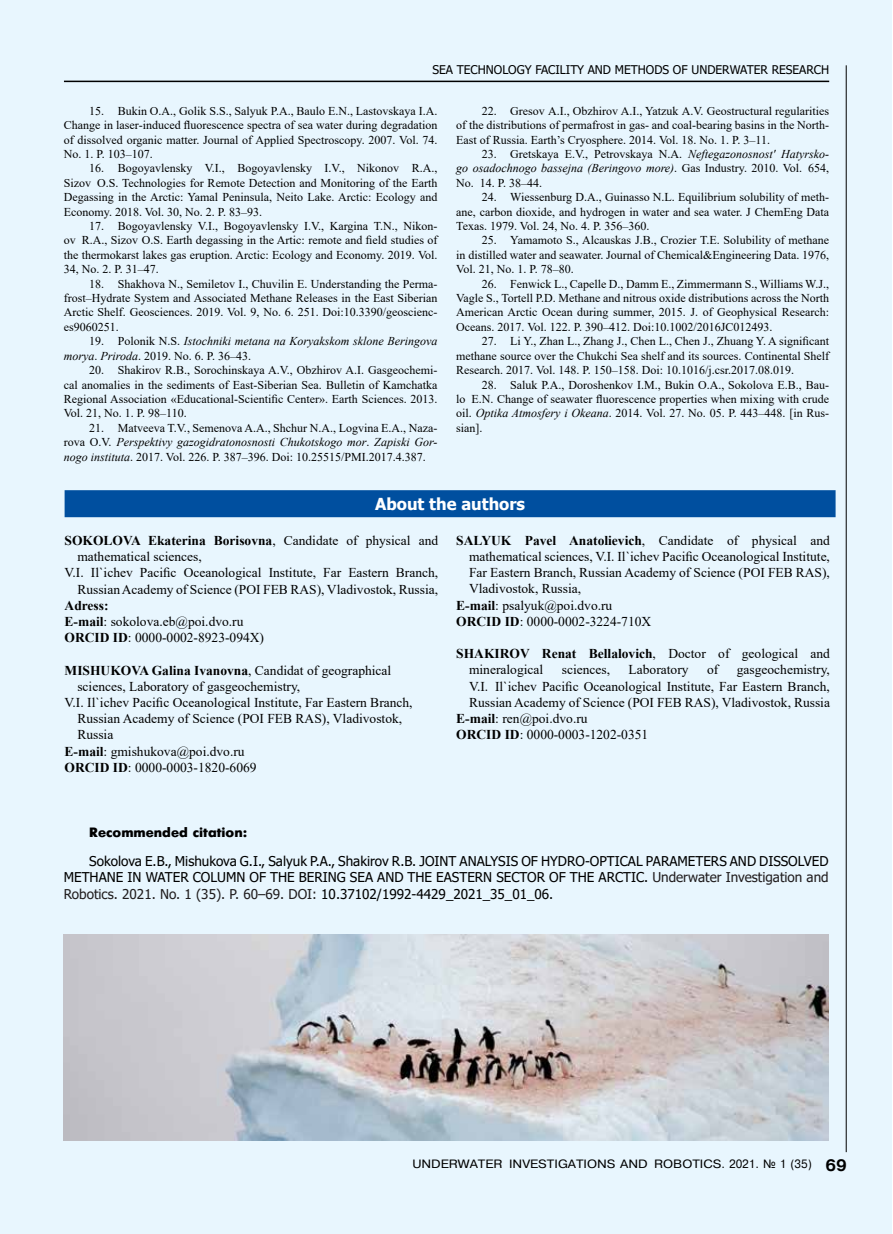
<style>
.page{position:relative;width:893px;height:1234px;background:#fff}
.page>*{position:absolute;margin:0;border:0;box-sizing:border-box;transform-origin:0 0}
.t1{font:18px "Pragmatica Cond C";color:#000}
.t2{font:700 16.5px "Tahoma";color:#fff}
.t3{font:700 16.5px "Pragmatica CTT";color:#000}
.t4{font:13.5px/16.2px "Times New Roman";color:#000}
.t5{font:13.5px/16.5px "Tahoma";color:#000;text-align:justify}
.t6{font:700 13.5px "Times New Roman";color:#000}
.t7{font:700 13.5px "Futuris";color:#000}
.t8{font:12px/14.4px "Times New Roman";color:#000;text-align:justify}
.t9{font:italic 12px/14.4px "Times New Roman";color:#000}
.t10{font:12px "Tahoma";color:#000}
.t11{font:12px "Pragmatica Cyrillic";color:#000;scale:1.1 1}
.t12{font:12px "Pragmatica Cyrillic";color:#000;scale:.95 1}
.s1{font-family:"Times New Roman";font-size:15px}
.s2{font-style:normal}
.s3{font-style:italic}
.s4{font-weight:400}
.s5{font-weight:700}
.s6{color:#211d1e}
</style>
<div class="page">
<div style="left:0;top:0;width:891px;height:1233px;background:#e8f6fe"></div>
<hr style="left:64px;top:81px;width:765px;height:1px;background:#000">
<hr style="left:846px;top:65px;width:1px;height:1086px;background:#000">
<div style="left:65px;top:490px;width:771px;height:27px;background:#004f9f"></div>
<img style="left:63px;top:934px;width:765px;height:206px">
<h1 class="t1" style="left:528px;top:51px;width:324px">СИСТЕМЫ, ТЕХНОЛОГИИ И ЭКСПЕРИМЕНТЫ <span class="s1">●</span></h1>
<p class="t10" style="left:432px;top:62px;width:398px">SEA TECHNOLOGY FACILITY AND METHODS OF UNDERWATER RESEARCH</p>
<p class="t10" style="left:540px;top:62px;width:291px">МОДЕЛИ, АЛГОРИТМЫ И ПРОГРАММНЫЕ СРЕДСТВА</p>
<p class="t8" style="left:64px;top:103px;width:375px;text-indent:26px">15. Bukin O.A., Golik S.S., Salyuk P.A., Baulo E.N., Lastovskaya I.A.<br>Change in laser-induced fluorescence spectra of sea water during degradation of dissolved organic matter. Journal of Applied Spectroscopy. 2007. Vol. 74.<br>No. 1. P. 103–107.</p>
<p class="t8" style="left:64px;top:161px;width:375px;text-indent:26px">16. Bogoyavlensky V.I., Bogoyavlensky I.V., Nikonov R.A., Sizov O.S. Technologies for Remote Detection and Monitoring of the Earth Degassing in the Arctic: Yamal Peninsula, Neito Lake. Arctic: Ecology and Economy. 2018. Vol. 30, No. 2. P. 83–93.</p>
<p class="t8" style="left:64px;top:218px;width:375px;text-indent:26px">17. Bogoyavlensky V.I., Bogoyavlensky I.V., Kargina T.N., Nikon&shy;ov R.A., Sizov O.S. Earth degassing in the Artic: remote and field studies of the thermokarst lakes gas eruption. Arctic: Ecology and Economy. 2019. Vol.<br>34, No. 2. P. 31–47.</p>
<p class="t8" style="left:64px;top:276px;width:375px;text-indent:26px">18. Shakhova N., Semiletov I., Chuvilin E. Understanding the Perma&shy;frost–Hydrate System and Associated Methane Releases in the East Siberian Arctic Shelf. Geosciences. 2019. Vol. 9, No. 6. 251. Doi:10.3390/geoscienc&shy;es9060251.</p>
<p class="t9" style="left:64px;top:334px;width:375px;text-indent:26px"><span class="s2">19. Polonik N.S.</span> Istochniki metana na Koryakskom sklone Beringova morya<span class="s2">.</span> Priroda<span class="s2">. 2019. No. 6. P. 36–43.</span></p>
<p class="t8" style="left:64px;top:362px;width:375px;text-indent:26px">20. Shakirov R.B., Sorochinskaya A.V., Obzhirov A.I. Gasgeochemi&shy;cal anomalies in the sediments of East-Siberian Sea. Bulletin of Kamchatka Regional Association «Educational-Scientific Center». Earth Sciences. 2013.<br>Vol. 21, No. 1. P. 98–110.</p>
<p class="t8" style="left:64px;top:420px;width:375px;text-indent:26px">21. Matveeva T.V., Semenova A.A., Shchur N.A., Logvina E.A., Naza&shy;rova O.V. <span class="s3">Perspektivy gazogidratonosnosti Chukotskogo mor</span>. <span class="s3">Zapiski Gor&shy;nogo instituta</span>. 2017. Vol. 226. P. 387–396. Doi: 10.25515/PMI.2017.4.387.</p>
<p class="t8" style="left:456px;top:103px;width:374px;text-indent:26px">22. Gresov А.I., Obzhirov A.I., Yatzuk А.V. Geostructural regularities of the distributions of permafrost in gas- and coal-bearing basins in the North-East of Russia. Earth’s Cryosphere. 2014. Vol. 18. No. 1. P. 3–11.</p>
<p class="t8" style="left:456px;top:146px;width:374px;text-indent:26px">23. Gretskaya E.V., Petrovskaya N.A. <span class="s3">Neftegazonosnost' Hatyrsko&shy;go osadochnogo bassejna (Beringovo more)</span>. Gas Industry. 2010. Vol. 654, No. 14. P. 38–44.</p>
<p class="t8" style="left:456px;top:189px;width:374px;text-indent:26px">24. Wiessenburg D.A., Guinasso N.L. Equilibrium solubility of meth&shy;ane, carbon dioxide, and hydrogen in water and sea water. J ChemEng Data Texas. 1979. Vol. 24, No. 4. P. 356–360.</p>
<p class="t8" style="left:456px;top:233px;width:374px;text-indent:26px">25. Yamamoto S., Alcauskas J.B., Crozier T.E. Solubility of methane in distilled water and seawater. Journal of Chemical&amp;Engineering Data. 1976, Vol. 21, No. 1. P. 78–80.</p>
<p class="t8" style="left:456px;top:276px;width:374px;text-indent:26px">26. Fenwick L., Capelle D., Damm E., Zimmermann S., Williams W.J., Vagle S., Tortell P.D. Methane and nitrous oxide distributions across the North American Arctic Ocean during summer, 2015. J. of Geophysical Research:<br>Oceans. 2017. Vol. 122. P. 390–412. Doi:10.1002/2016JC012493.</p>
<p class="t8" style="left:456px;top:333px;width:374px;text-indent:26px">27. Li Y., Zhan L., Zhang J., Chen L., Chen J., Zhuang Y. A significant methane source over the Chukchi Sea shelf and its sources. Continental Shelf Research. 2017. Vol. 148. P. 150–158. Doi: 10.1016/j.csr.2017.08.019.</p>
<p class="t8" style="left:456px;top:377px;width:374px;text-indent:26px">28. Saluk P.A., Doroshenkov I.M., Bukin O.A., Sokolova E.B., Bau&shy;lo E.N. Change of seawater fluorescence properties when mixing with crude oil. <span class="s3">Optika Atmosfery i Okeana</span>. 2014. Vol. 27. No. 05. P. 443–448. [in Rus&shy;sian].</p>
<h2 class="t2" style="left:375px;top:493px;width:151px">About the authors</h2>
<p class="t6" style="left:65px;top:530px;width:375px">SOKOLOVA Ekaterina Borisovna<span class="s4">, Candidate of physical and</span></p>
<p class="t4" style="left:77px;top:548px;width:126px">mathematical sciences,</p>
<p class="t4" style="left:65px;top:564px;width:375px">V.I. Il`ichev Pacific Oceanological Institute, Far Eastern Branch,</p>
<p class="t4" style="left:77px;top:580px;width:362px">Russian Academy of Science (POI FEB RAS), Vladivostok, Russia,</p>
<p class="t4" style="left:65px;top:596px;width:201px"><span class="s5">Adress:<br>E-mail</span>: sokolova.eb@poi.dvo.ru<br><span class="s5">ORCID ID</span>: 0000-0002-8923-094X)</p>
<p class="t6" style="left:65px;top:660px;width:328px">MISHUKOVA Galina Ivanovna<span class="s4">, Candidat of geographical</span></p>
<p class="t4" style="left:77px;top:677px;width:224px">sciences, Laboratory of gasgeochemistry,</p>
<p class="t4" style="left:65px;top:693px;width:350px">V.I. Il`ichev Pacific Oceanological Institute, Far Eastern Branch,</p>
<p class="t4" style="left:77px;top:710px;width:326px">Russian Academy of Science (POI FEB RAS), Vladivostok,</p>
<p class="t4" style="left:77px;top:726px;width:38px">Russia</p>
<p class="t4" style="left:65px;top:742px;width:182px"><span class="s5">E-mail</span>: gmishukova@poi.dvo.ru</p>
<p class="t4" style="left:65px;top:758px;width:193px"><span class="s5">ORCID ID</span>: 0000-0003-1820-6069</p>
<p class="t6" style="left:456px;top:530px;width:375px">SALYUK Pavel Anatolievich<span class="s4">, Candidate of physical and</span></p>
<p class="t4" style="left:469px;top:547px;width:362px">mathematical sciences, V.I. Il`ichev Pacific Oceanological Institute,</p>
<p class="t4" style="left:469px;top:564px;width:362px">Far Eastern Branch, Russian Academy of Science (POI FEB RAS),</p>
<p class="t4" style="left:469px;top:580px;width:114px">Vladivostok, Russia,</p>
<p class="t4" style="left:456px;top:596px;width:158px"><span class="s5">E-mail</span>: psalyuk@poi.dvo.ru</p>
<p class="t4" style="left:456px;top:612px;width:196px"><span class="s5">ORCID ID</span>: 0000-0002-3224-710X</p>
<p class="t4" style="left:469px;top:645px;width:362px;text-indent:-13px"><span class="s5">SHAKIROV Renat Bellalovich</span>, Doctor of geological and mineralogical</p>
<p class="t4" style="left:562px;top:661px;width:50px">sciences,</p>
<p class="t4" style="left:629px;top:661px;width:61px">Laboratory</p>
<p class="t4" style="left:707px;top:661px;width:13px">of</p>
<p class="t4" style="left:737px;top:661px;width:95px">gasgeochemistry,</p>
<p class="t4" style="left:469px;top:677px;width:362px">V.I. Il`ichev Pacific Oceanological Institute, Far Eastern Branch,</p>
<p class="t4" style="left:469px;top:693px;width:362px">Russian Academy of Science (POI FEB RAS), Vladivostok, Russia</p>
<p class="t4" style="left:456px;top:709px;width:133px"><span class="s5">E-mail</span>: ren@poi.dvo.ru</p>
<p class="t4" style="left:456px;top:726px;width:193px"><span class="s5">ORCID ID</span>: 0000-0003-1202-0351</p>
<p class="t7" style="left:89px;top:824px;width:160px">Recommended citation:</p>
<p class="t5" style="left:64px;top:853px;width:766px;text-indent:26px">Sokolova E.B., Mishukova G.I., Salyuk P.A., Shakirov R.B. JOINT ANALYSIS OF HYDRO-OPTICAL PARAMETERS AND DISSOLVED METHANE IN WATER COLUMN OF THE BERING SEA AND THE EASTERN SECTOR OF THE ARCTIC. <span class="s6">Underwater Investigation and Robotics. 2021. No. 1 (35). P. 60–69. DOI:</span> 10.37102/1992-4429_2021_35_01_06.</p>
<p class="t12" style="left:432px;top:1157px;width:306px">ПОДВОДНЫЕ ИССЛЕДОВАНИЯ И РОБОТОТЕХНИКА</p>
<p class="t12" style="left:780px;top:1157px;width:8px">5</p>
<h2 class="t3" style="left:825px;top:1155px;width:23px">69</h2>
<p class="t11" style="left:412px;top:1157px;width:365px">UNDERWATER INVESTIGATIONS AND ROBOTICS. 2021. ¹ 1 (35)</p>
</div>
